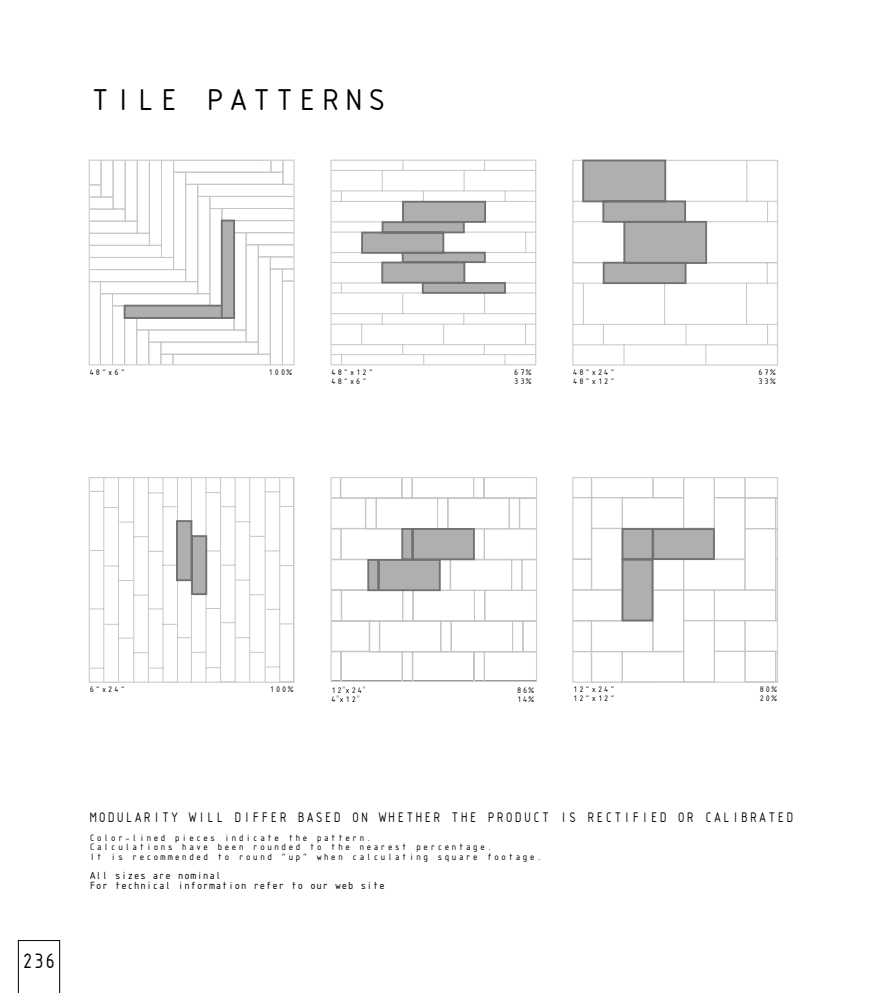
<style>
.page{position:relative;width:869px;height:993px;background:#fff}
.page>*{position:absolute;margin:0;border:0;box-sizing:border-box;transform-origin:0 0}
.t1{font:32.5px "ISOCTEUR";color:#000}
.t2{font:22.5px "ISOCTEUR";color:#000;scale:.9 1}
.t3{font:15px "ISOCTEUR";color:#000;scale:.85 1}
.t4{font:11.25px/10px "ISOCTEUR";letter-spacing:-.15em;color:#000}
.t5{font:10px/9.4px "ISOCTEUR";color:#000}
.t6{font:8.75px "ISOCTEUR";color:#000}
.s1{font-family:"Arial";color:#707173}
</style>
<div class="page">
<svg style="left:91px;top:160px;width:204px;height:205px"></svg>
<div style="left:89px;top:159px;width:205px;height:206px;border:1px solid #cfd0d2"></div>
<div style="left:124px;top:304px;width:99px;height:15px;background:#adafb0;border:2px solid #707173"></div>
<div style="left:221px;top:219px;width:14px;height:100px;background:#adafb0;border:2px solid #707173"></div>
<hr style="left:572px;top:201px;width:205px;height:1px;background:#c5c6c8">
<hr style="left:572px;top:262px;width:205px;height:1px;background:#c5c6c8">
<hr style="left:572px;top:324px;width:205px;height:1px;background:#c5c6c8">
<hr style="left:572px;top:221px;width:205px;height:1px;background:#c5c6c8">
<hr style="left:572px;top:282px;width:205px;height:1px;background:#c5c6c8">
<hr style="left:572px;top:344px;width:205px;height:1px;background:#c5c6c8">
<hr style="left:746px;top:160px;width:1px;height:41px;background:#c5c6c8">
<svg style="left:766px;top:263px;width:1px;height:20px"></svg>
<hr style="left:664px;top:283px;width:1px;height:41px;background:#c5c6c8">
<hr style="left:582px;top:283px;width:1px;height:41px;background:#c5c6c8">
<hr style="left:745px;top:283px;width:1px;height:41px;background:#c5c6c8">
<svg style="left:685px;top:325px;width:1px;height:19px"></svg>
<svg style="left:623px;top:345px;width:1px;height:18px"></svg>
<svg style="left:705px;top:345px;width:1px;height:18px"></svg>
<div style="left:572px;top:160px;width:205px;height:205px;border:1px solid #cfd0d2"></div>
<svg style="left:581px;top:159px;width:126px;height:126px"></svg>
<hr style="left:331px;top:170px;width:204px;height:1px;background:#c5c6c8">
<hr style="left:331px;top:190px;width:204px;height:1px;background:#c5c6c8">
<hr style="left:331px;top:201px;width:204px;height:1px;background:#c5c6c8">
<hr style="left:331px;top:221px;width:204px;height:1px;background:#c5c6c8">
<hr style="left:331px;top:231px;width:204px;height:1px;background:#c5c6c8">
<hr style="left:331px;top:252px;width:204px;height:1px;background:#c5c6c8">
<hr style="left:331px;top:262px;width:204px;height:1px;background:#c5c6c8">
<hr style="left:331px;top:282px;width:204px;height:1px;background:#c5c6c8">
<hr style="left:331px;top:292px;width:204px;height:1px;background:#c5c6c8">
<hr style="left:331px;top:313px;width:204px;height:1px;background:#c5c6c8">
<hr style="left:331px;top:323px;width:204px;height:1px;background:#c5c6c8">
<hr style="left:331px;top:344px;width:204px;height:1px;background:#c5c6c8">
<hr style="left:331px;top:354px;width:204px;height:1px;background:#c5c6c8">
<svg style="left:525px;top:232px;width:1px;height:20px"></svg>
<div style="left:330px;top:159px;width:206px;height:206px;border:1px solid #cfd0d2"></div>
<svg style="left:360px;top:160px;width:146px;height:205px"></svg>
<svg style="left:91px;top:479px;width:201px;height:201px"></svg>
<div style="left:89px;top:477px;width:205px;height:205px;border:1px solid #cfd0d2"></div>
<svg style="left:175px;top:519px;width:33px;height:76px"></svg>
<svg style="left:574px;top:479px;width:201px;height:201px"></svg>
<div style="left:621px;top:528px;width:32px;height:31px;background:#adafb0;border:2px solid #707173"></div>
<div style="left:621px;top:558px;width:32px;height:63px;background:#adafb0;border:2px solid #707173"></div>
<div style="left:652px;top:528px;width:62px;height:32px;background:#adafb0;border:2px solid #707173"></div>
<div style="left:572px;top:477px;width:205px;height:205px;border:1px solid #cfd0d2"></div>
<svg style="left:18px;top:940px;width:42px;height:52px"></svg>
<svg style="left:340px;top:479px;width:145px;height:18px"></svg>
<svg style="left:332px;top:497px;width:203px;height:182px"></svg>
<div style="left:401px;top:528px;width:12px;height:32px;background:#adafb0;border:2px solid #707173"></div>
<div style="left:412px;top:528px;width:62px;height:32px;background:#adafb0;border:2px solid #707173"></div>
<div style="left:378px;top:559px;width:62px;height:32px;background:#adafb0;border:2px solid #707173"></div>
<div style="left:367px;top:559px;width:12px;height:32px;background:#adafb0;border:2px solid #707173"></div>
<div style="left:330px;top:477px;width:207px;height:204px;border:1px solid #cfd0d2"></div>
<p class="t1" style="left:89px;top:78px;width:183px">Ti le Patter</p>
<p class="t1" style="left:342px;top:78px;width:37px">ns</p>
<p class="t6" style="left:89px;top:366px;width:39px">48”x6”</p>
<p class="t6" style="left:267px;top:366px;width:26px">100%</p>
<p class="t6" style="left:572px;top:366px;width:45px">48”x24”</p>
<p class="t6" style="left:757px;top:366px;width:20px">67%</p>
<p class="t6" style="left:572px;top:375px;width:45px">48”x12”</p>
<p class="t6" style="left:757px;top:375px;width:20px">33%</p>
<p class="t6" style="left:330px;top:366px;width:45px">48”x12”</p>
<p class="t6" style="left:513px;top:366px;width:20px">67%</p>
<p class="t6" style="left:330px;top:375px;width:39px">48”x6”</p>
<p class="t6" style="left:513px;top:375px;width:20px">33%</p>
<p class="t6" style="left:89px;top:683px;width:39px">6”x24”</p>
<p class="t6" style="left:269px;top:683px;width:26px">100%</p>
<p class="t6" style="left:330px;top:684px;width:37px">12<span class="s1">”</span>x24<span class="s1">”</span></p>
<p class="t6" style="left:516px;top:684px;width:20px">86%</p>
<p class="t6" style="left:330px;top:693px;width:31px">4<span class="s1">”</span>x12<span class="s1">”</span></p>
<p class="t6" style="left:516px;top:693px;width:20px">14%</p>
<p class="t6" style="left:572px;top:683px;width:45px">12”x24”</p>
<p class="t6" style="left:758px;top:683px;width:20px">80%</p>
<p class="t6" style="left:572px;top:692px;width:45px">12”x12”</p>
<p class="t6" style="left:758px;top:692px;width:20px">20%</p>
<p class="t2" style="left:20px;top:945px;width:43px">236</p>
<p class="t3" style="left:89px;top:807px;width:75px">Modularity</p>
<p class="t3" style="left:188px;top:807px;width:105px">wi ll di ffer</p>
<p class="t3" style="left:296px;top:807px;width:158px">base d on whether</p>
<p class="t3" style="left:450px;top:807px;width:105px">the product</p>
<p class="t3" style="left:559px;top:807px;width:9px">is</p>
<p class="t3" style="left:586px;top:807px;width:11px">recti</p>
<p class="t3" style="left:631px;top:807px;width:127px">fied or calibr</p>
<p class="t3" style="left:758px;top:807px;width:44px">ate d</p>
<p class="t5" style="left:89px;top:832px;width:455px">Color-lined pieces indicate the pattern.<br>Calculations have been rounded to the nearest percentage.<br>It is recommended to round “up” when calculating square footage.</p>
<p class="t4" style="left:89px;top:869px;width:299px">All sizes are nominal<br>For technical information refer to our web site</p>
</div>
